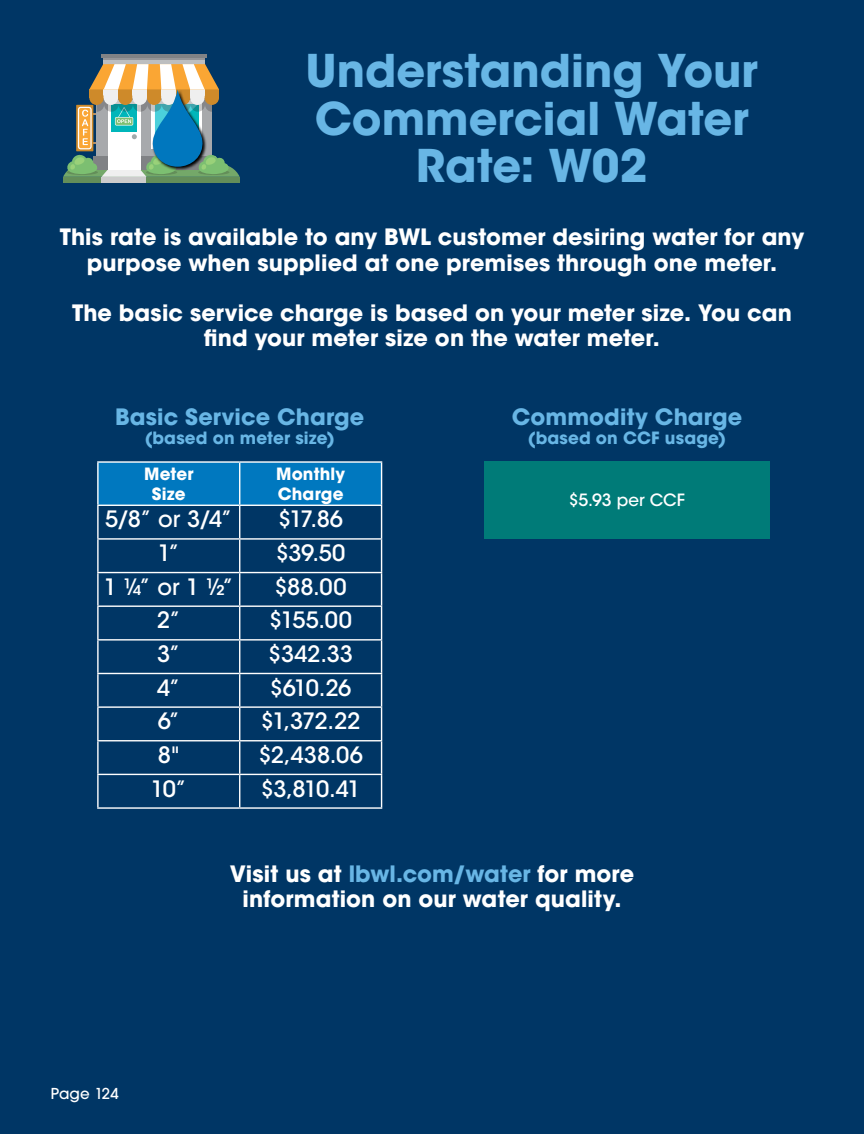
<style>
.page{position:relative;width:864px;height:1134px;background:#003665}
.page>*{position:absolute;margin:0;border:0;box-sizing:border-box;transform-origin:0 0}
.t1{font:700 44.85px/47.5px "ITC Avant Garde Std";color:#68b6e5;text-align:center}
.t2{font:700 22.35px/25.2px "ITC Avant Garde Std";letter-spacing:.005em;color:#fff;text-align:center}
.t3{font:500 22.35px "ITC Avant Garde Std";letter-spacing:-.01em;color:#fff}
.t4{font:700 22.35px "ITC Avant Garde Std";letter-spacing:.005em;color:#68b6e5}
.t5{font:700 16.8px "ITC Avant Garde Std";letter-spacing:.01em;color:#68b6e5}
.t6{font:700 16.8px/19.6px "ITC Avant Garde Std";letter-spacing:.01em;color:#fff;text-align:center}
.t7{font:500 16.8px "ITC Avant Garde Std";color:#fff}
.t8{font:500 15px "ITC Avant Garde Pro";letter-spacing:.01em;color:#fff}
.s1{color:#68b6e5}
</style>
<div class="page">
<hr style="left:863px;top:0;width:1px;height:1134px;background:#fff">
<div style="left:103px;top:58px;width:102px;height:7px;background:#bcbec0"></div>
<hr style="left:103px;top:58px;width:102px;height:2px;background:#231f20">
<hr style="left:101px;top:54px;width:106px;height:4px;background:#808285">
<div style="left:63px;top:177px;width:177px;height:5px;background:#638e59"></div>
<div style="left:101px;top:177px;width:45px;height:5px;background:#ccc"></div>
<div style="left:484px;top:461px;width:286px;height:78px;background:#007b78"></div>
<svg style="left:63px;top:64px;width:177px;height:113px"></svg>
<div style="left:99px;top:463px;width:282px;height:42px;background:#0078bf"></div>
<hr style="left:97px;top:538px;width:143px;height:2px;background:#fff">
<hr style="left:240px;top:538px;width:142px;height:2px;background:#fff">
<hr style="left:97px;top:572px;width:143px;height:1px;background:#fff">
<hr style="left:240px;top:572px;width:142px;height:1px;background:#fff">
<hr style="left:97px;top:606px;width:143px;height:1px;background:#fff">
<hr style="left:240px;top:606px;width:142px;height:1px;background:#fff">
<hr style="left:97px;top:639px;width:143px;height:2px;background:#fff">
<hr style="left:240px;top:639px;width:142px;height:2px;background:#fff">
<hr style="left:97px;top:673px;width:143px;height:1px;background:#fff">
<hr style="left:240px;top:673px;width:142px;height:1px;background:#fff">
<hr style="left:97px;top:706px;width:143px;height:2px;background:#fff">
<hr style="left:240px;top:706px;width:142px;height:2px;background:#fff">
<hr style="left:97px;top:740px;width:143px;height:1px;background:#fff">
<hr style="left:240px;top:740px;width:142px;height:1px;background:#fff">
<hr style="left:97px;top:774px;width:143px;height:1px;background:#fff">
<hr style="left:240px;top:774px;width:142px;height:1px;background:#fff">
<hr style="left:97px;top:461px;width:143px;height:2px;background:#fff">
<hr style="left:97px;top:463px;width:2px;height:42px;background:#fff">
<hr style="left:240px;top:461px;width:142px;height:2px;background:#fff">
<hr style="left:239px;top:463px;width:1px;height:42px;background:#fff">
<hr style="left:381px;top:463px;width:1px;height:42px;background:#fff">
<hr style="left:97px;top:505px;width:143px;height:1px;background:#fff">
<hr style="left:240px;top:505px;width:142px;height:1px;background:#fff">
<hr style="left:97px;top:506px;width:2px;height:32px;background:#fff">
<hr style="left:239px;top:506px;width:1px;height:32px;background:#fff">
<hr style="left:381px;top:506px;width:1px;height:32px;background:#fff">
<hr style="left:97px;top:540px;width:2px;height:32px;background:#fff">
<hr style="left:239px;top:540px;width:1px;height:32px;background:#fff">
<hr style="left:381px;top:540px;width:1px;height:32px;background:#fff">
<hr style="left:97px;top:573px;width:2px;height:33px;background:#fff">
<hr style="left:239px;top:573px;width:1px;height:33px;background:#fff">
<hr style="left:381px;top:573px;width:1px;height:33px;background:#fff">
<hr style="left:97px;top:607px;width:2px;height:32px;background:#fff">
<hr style="left:239px;top:607px;width:1px;height:32px;background:#fff">
<hr style="left:381px;top:607px;width:1px;height:32px;background:#fff">
<hr style="left:97px;top:641px;width:2px;height:32px;background:#fff">
<hr style="left:239px;top:641px;width:1px;height:32px;background:#fff">
<hr style="left:381px;top:641px;width:1px;height:32px;background:#fff">
<hr style="left:97px;top:674px;width:2px;height:32px;background:#fff">
<hr style="left:239px;top:674px;width:1px;height:32px;background:#fff">
<hr style="left:381px;top:674px;width:1px;height:32px;background:#fff">
<hr style="left:97px;top:708px;width:2px;height:32px;background:#fff">
<hr style="left:239px;top:708px;width:1px;height:32px;background:#fff">
<hr style="left:381px;top:708px;width:1px;height:32px;background:#fff">
<hr style="left:97px;top:741px;width:2px;height:33px;background:#fff">
<hr style="left:239px;top:741px;width:1px;height:33px;background:#fff">
<hr style="left:381px;top:741px;width:1px;height:33px;background:#fff">
<hr style="left:97px;top:775px;width:2px;height:32px;background:#fff">
<hr style="left:239px;top:775px;width:1px;height:32px;background:#fff">
<hr style="left:381px;top:775px;width:1px;height:32px;background:#fff">
<hr style="left:97px;top:807px;width:143px;height:2px;background:#fff">
<hr style="left:240px;top:807px;width:142px;height:2px;background:#fff">
<h1 class="t1" style="left:305px;top:47px;width:454px">Understanding Your<br>Commercial Water<br>Rate: W02</h1>
<p class="t2" style="left:60px;top:224px;width:746px">This rate is available to any BWL customer desiring water for any purpose when supplied at one premises through one meter.</p>
<p class="t2" style="left:72px;top:300px;width:721px">The basic service charge is based on your meter size. You can find your meter size on the water meter.</p>
<p class="t4" style="left:115px;top:402px;width:251px">Basic Service Charge</p>
<p class="t5" style="left:145px;top:427px;width:191px">(based on meter size)</p>
<p class="t6" style="left:144px;top:464px;width:51px">Meter<br>Size</p>
<p class="t6" style="left:276px;top:464px;width:71px;text-align:left">Monthly<br>Charge</p>
<p class="t3" style="left:105px;top:505px;width:129px">5/8” or 3/4”</p>
<p class="t3" style="left:278px;top:505px;width:67px">$17.86</p>
<p class="t3" style="left:158px;top:539px;width:24px">1”</p>
<p class="t3" style="left:276px;top:539px;width:71px">$39.50</p>
<p class="t3" style="left:104px;top:573px;width:131px">1 1/4” or 1 1/2”</p>
<p class="t3" style="left:275px;top:573px;width:74px">$88.00</p>
<p class="t3" style="left:157px;top:606px;width:25px">2”</p>
<p class="t3" style="left:269px;top:606px;width:84px">$155.00</p>
<p class="t3" style="left:157px;top:640px;width:25px">3”</p>
<p class="t3" style="left:268px;top:640px;width:86px">$342.33</p>
<p class="t3" style="left:157px;top:674px;width:25px">4”</p>
<p class="t3" style="left:270px;top:674px;width:83px">$610.26</p>
<p class="t3" style="left:158px;top:707px;width:24px">6”</p>
<p class="t3" style="left:261px;top:707px;width:101px">$1,372.22</p>
<p class="t3" style="left:158px;top:741px;width:24px">8"</p>
<p class="t3" style="left:258px;top:741px;width:106px">$2,438.06</p>
<p class="t3" style="left:151px;top:775px;width:37px">10”</p>
<p class="t3" style="left:261px;top:775px;width:101px">$3,810.41</p>
<p class="t4" style="left:512px;top:402px;width:232px">Commodity Charge</p>
<p class="t5" style="left:528px;top:427px;width:200px">(based on CCF usage)</p>
<p class="t7" style="left:569px;top:490px;width:118px">$5.93 per CCF</p>
<p class="t8" style="left:51px;top:1084px;width:69px">Page 124</p>
<p class="t2" style="left:230px;top:861px;width:406px">Visit us at <span class="s1">lbwl.com/water</span> for more information on our water quality.</p>
</div>
